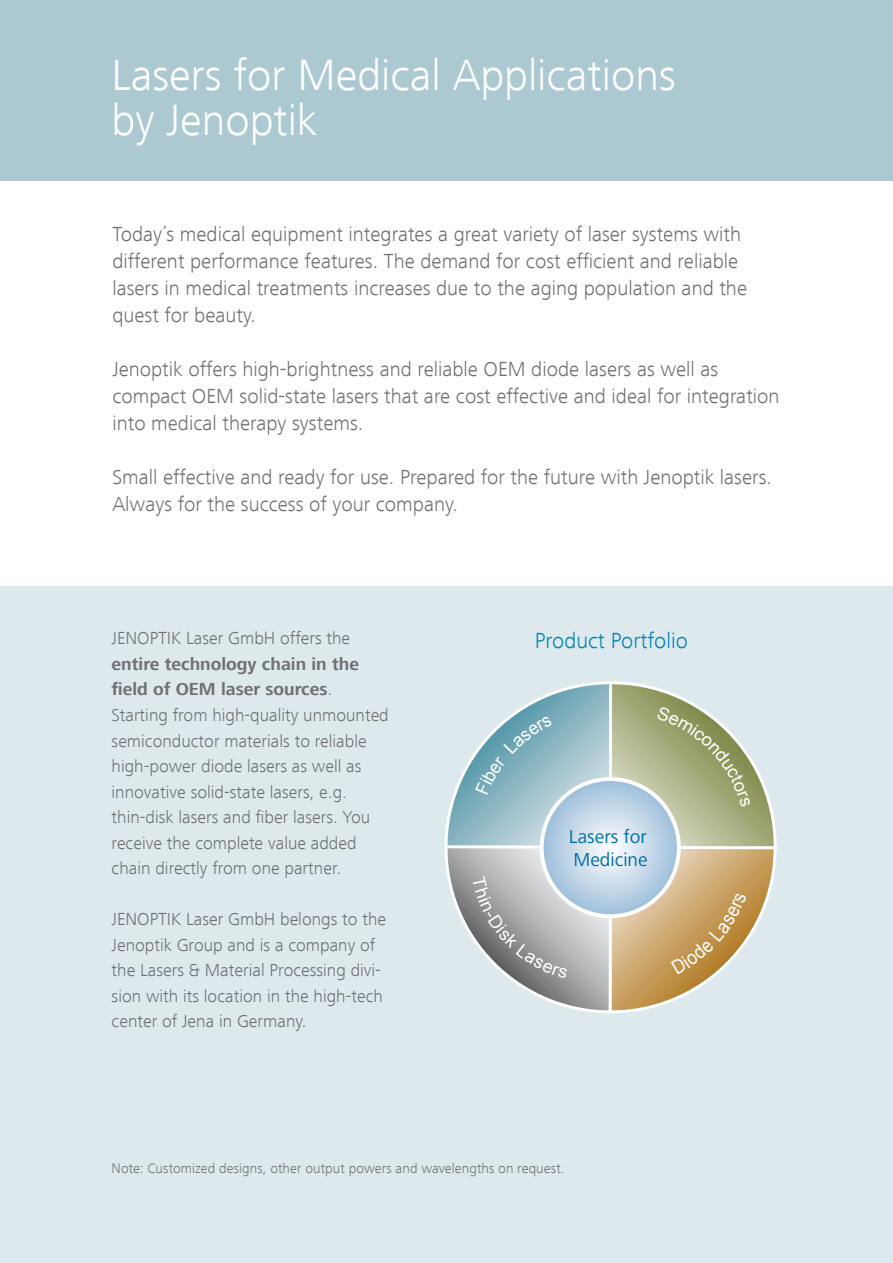
<style>
.page{position:relative;width:893px;height:1263px;background:#fff}
.page>*{position:absolute;margin:0;border:0;box-sizing:border-box;transform-origin:0 0}
.t1{font:300 45px/45px "Frutiger Next LT";color:#fff}
.t2{font:300 22.5px "Frutiger Next LT";color:#0085b7}
.t3{font:300 21px/27px "Frutiger Next LT";color:#707172}
.t4{font:19.5px/23.4px "Frutiger Next LT";color:#006ea8}
.t5{font:300 18px/25.5px "Frutiger Next LT";color:#707172}
.t6{font:300 14.25px "Frutiger Next LT";letter-spacing:.005em;color:#707172}
.s1{font-weight:700}
</style>
<div class="page">
<div style="left:0;top:0;width:893px;height:180px;background:#acc9d2"></div>
<div style="left:0;top:586px;width:893px;height:677px;background:#dee9ed"></div>
<svg style="left:444px;top:681px;width:333px;height:333px"></svg>
<h1 class="t1" style="left:112px;top:53px;width:566px">Lasers for Medical Applications by Jenoptik</h1>
<p class="t3" style="left:112px;top:221px;width:636px">Today´s medical equipment integrates a great variety of laser systems with different performance features. The demand for cost efficient and reliable lasers in medical treatments increases due to the aging population and the quest for beauty.</p>
<p class="t3" style="left:112px;top:356px;width:669px">Jenoptik offers high-brightness and reliable OEM diode lasers as well as compact OEM solid-state lasers that are cost effective and ideal for integration into medical therapy systems.</p>
<p class="t3" style="left:112px;top:464px;width:661px">Small effective and ready for use. Prepared for the future with Jenoptik lasers.<br>Always for the success of your company.</p>
<p class="t5" style="left:112px;top:626px;width:240px">JENOPTIK Laser GmbH offers the</p>
<p class="t5" style="left:112px;top:651px;width:279px"><span class="s1">entire technology chain in the field of OEM laser sources</span>.<br>Starting from high-quality unmounted semiconductor materials to reliable high-power diode lasers as well as innovative solid-state lasers, e.g. thin-disk lasers and fiber lasers. You receive the complete value added chain directly from one partner.</p>
<p class="t5" style="left:112px;top:906px;width:276px">JENOPTIK Laser GmbH belongs to the Jenoptik Group and is a company of the Lasers &amp; Material Processing divi&shy;sion with its location in the high-tech center of Jena in Germany.</p>
<p class="t2" style="left:535px;top:628px;width:155px">Product Portfolio</p>
<p class="t4" style="left:569px;top:824px;width:80px">Lasers for<br>Medicine</p>
<p class="t6" style="left:112px;top:1160px;width:454px">Note: Customized designs, other output powers and wavelengths on request.</p>
</div>
